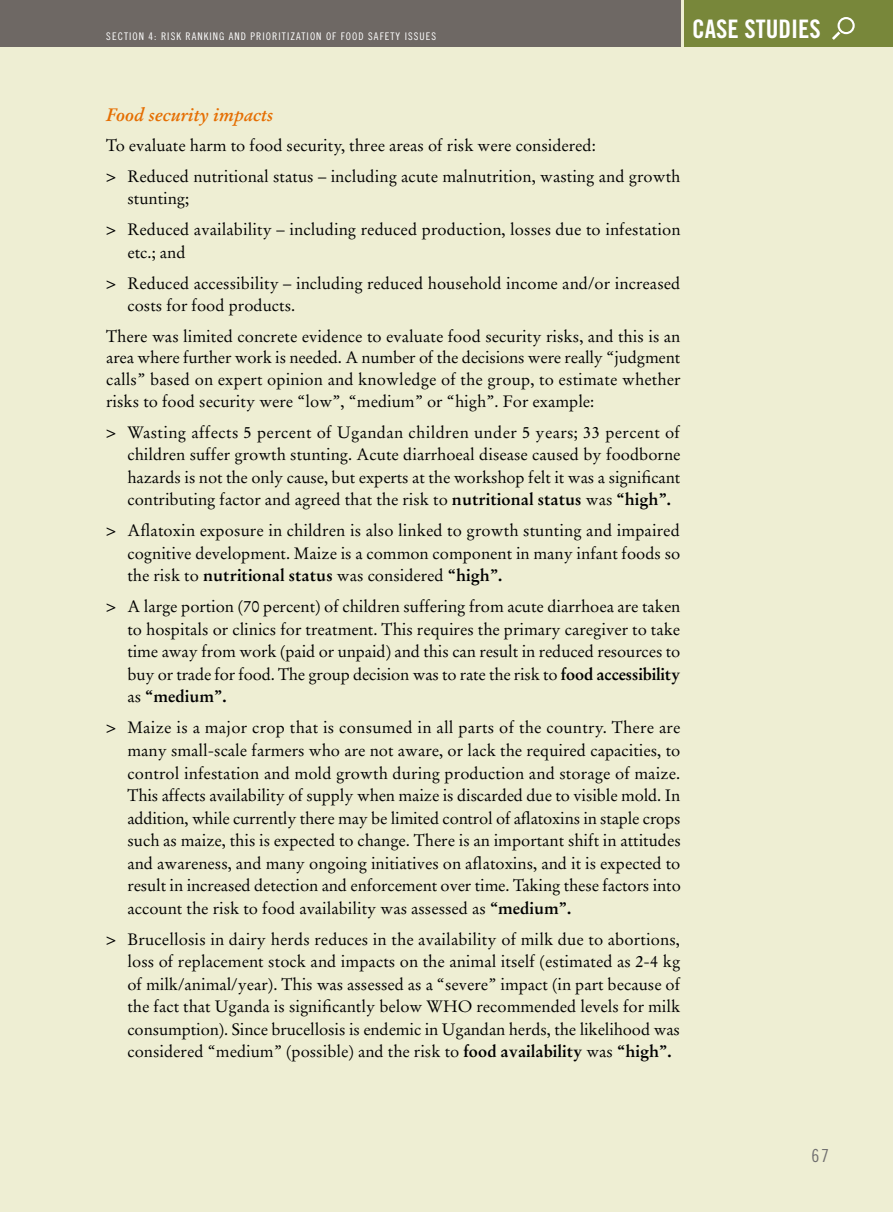
<style>
.page{position:relative;width:893px;height:1212px;background:#eeeed3}
.page>*{position:absolute;margin:0;border:0;box-sizing:border-box;transform-origin:0 0}
.t1{font:25.5px "Trade Gothic Bold Cond Twenty";color:#fff}
.t2{font:italic 700 18px "Stempel Garamond";color:#e56e02}
.t3{font:18px "Trade Gothic Cond Eighteen";color:#706f6f}
.t4{font:16.5px/22.5px "Stempel Garamond";color:#000;text-align:justify}
.t5{font:10.5px "Trade Gothic Cond Eighteen";letter-spacing:.1em;color:#fff}
.s1{font-family:"Trade Gothic Cond Eighteen"}
.s2{font-weight:700}
</style>
<div class="page">
<div style="left:685px;top:0;width:208px;height:47px;background:#78873a"></div>
<div style="left:0;top:0;width:680px;height:47px;background:#6e6864"></div>
<svg style="left:832px;top:17px;width:23px;height:23px"></svg>
<p class="t5" style="left:106px;top:30px;width:331px">SECTION 4: RISK RANKING AND PRIORITIZATION OF FOOD SAFETY ISSUES</p>
<h1 class="t1" style="left:692px;top:13px;width:130px">CASE STUDIES</h1>
<p class="t2" style="left:106px;top:103px;width:168px">Food security impacts</p>
<p class="t4" style="left:106px;top:130px;width:576px;line-height:31px">To evaluate harm to food security, three areas of risk were considered:<br><span class="s1">&gt;</span> Reduced nutritional status – including acute malnutrition, wasting and growth</p>
<p class="t4" style="left:106px;top:183px;width:576px;line-height:31px;text-indent:21px">stunting;<br><span class="s1">&gt;</span> Reduced availability – including reduced production, losses due to infestation</p>
<p class="t4" style="left:106px;top:237px;width:576px;line-height:31px;text-indent:21px">etc.; and<br><span class="s1">&gt;</span> Reduced accessibility – including reduced household income and/or increased</p>
<p class="t4" style="left:106px;top:291px;width:576px;line-height:30.3px;text-indent:21px">costs for food products.<br>There was limited concrete evidence to evaluate food security risks, and this is an</p>
<p class="t4" style="left:106px;top:347px;width:576px;line-height:21.8px">area where further work is needed. A number of the decisions were really “judgment calls” based on expert opinion and knowledge of the group, to estimate whether risks to food security were “low”, “medium” or “high”. For example:</p>
<p class="t4" style="left:127px;top:421px;width:555px;text-indent:-21px"><span class="s1">&gt;</span> Wasting affects 5 percent of Ugandan children under 5 years; 33 percent of children suffer growth stunting. Acute diarrhoeal disease caused by foodborne hazards is not the only cause, but experts at the workshop felt it was a significant contributing factor and agreed that the risk to <span class="s2">nutritional status</span> was <span class="s2">“high”.</span></p>
<p class="t4" style="left:127px;top:520px;width:554px;text-indent:-21px"><span class="s1">&gt;</span> Aflatoxin exposure in children is also linked to growth stunting and impaired cognitive development. Maize is a common component in many infant foods so the risk to <span class="s2">nutritional status</span> was considered <span class="s2">“high”.</span></p>
<p class="t4" style="left:127px;top:596px;width:554px;text-indent:-21px"><span class="s1">&gt;</span> A large portion (70 percent) of children suffering from acute diarrhoea are taken to hospitals or clinics for treatment. This requires the primary caregiver to take time away from work (paid or unpaid) and this can result in reduced resources to buy or trade for food. The group decision was to rate the risk to <span class="s2">food accessibility </span>as <span class="s2">“medium”.</span></p>
<p class="t4" style="left:127px;top:717px;width:555px;text-indent:-21px"><span class="s1">&gt;</span> Maize is a major crop that is consumed in all parts of the country. There are many small-scale farmers who are not aware, or lack the required capacities, to control infestation and mold growth during production and storage of maize.<br>This affects availability of supply when maize is discarded due to visible mold. In addition, while currently there may be limited control of aflatoxins in staple crops such as maize, this is expected to change. There is an important shift in attitudes and awareness, and many ongoing initiatives on aflatoxins, and it is expected to result in increased detection and enforcement over time. Taking these factors into account the risk to food availability was assessed as <span class="s2">“medium”.</span></p>
<p class="t4" style="left:127px;top:928px;width:554px;text-indent:-21px"><span class="s1">&gt;</span> Brucellosis in dairy herds reduces in the availability of milk due to abortions, loss of replacement stock and impacts on the animal itself (estimated as 2-4 kg of milk/animal/year). This was assessed as a “severe” impact (in part because of the fact that Uganda is significantly below WHO recommended levels for milk consumption). Since brucellosis is endemic in Ugandan herds, the likelihood was considered “medium” (possible) and the risk to <span class="s2">food availability</span> was <span class="s2">“high”.</span></p>
<p class="t3" style="left:811px;top:1145px;width:19px">67</p>
</div>
